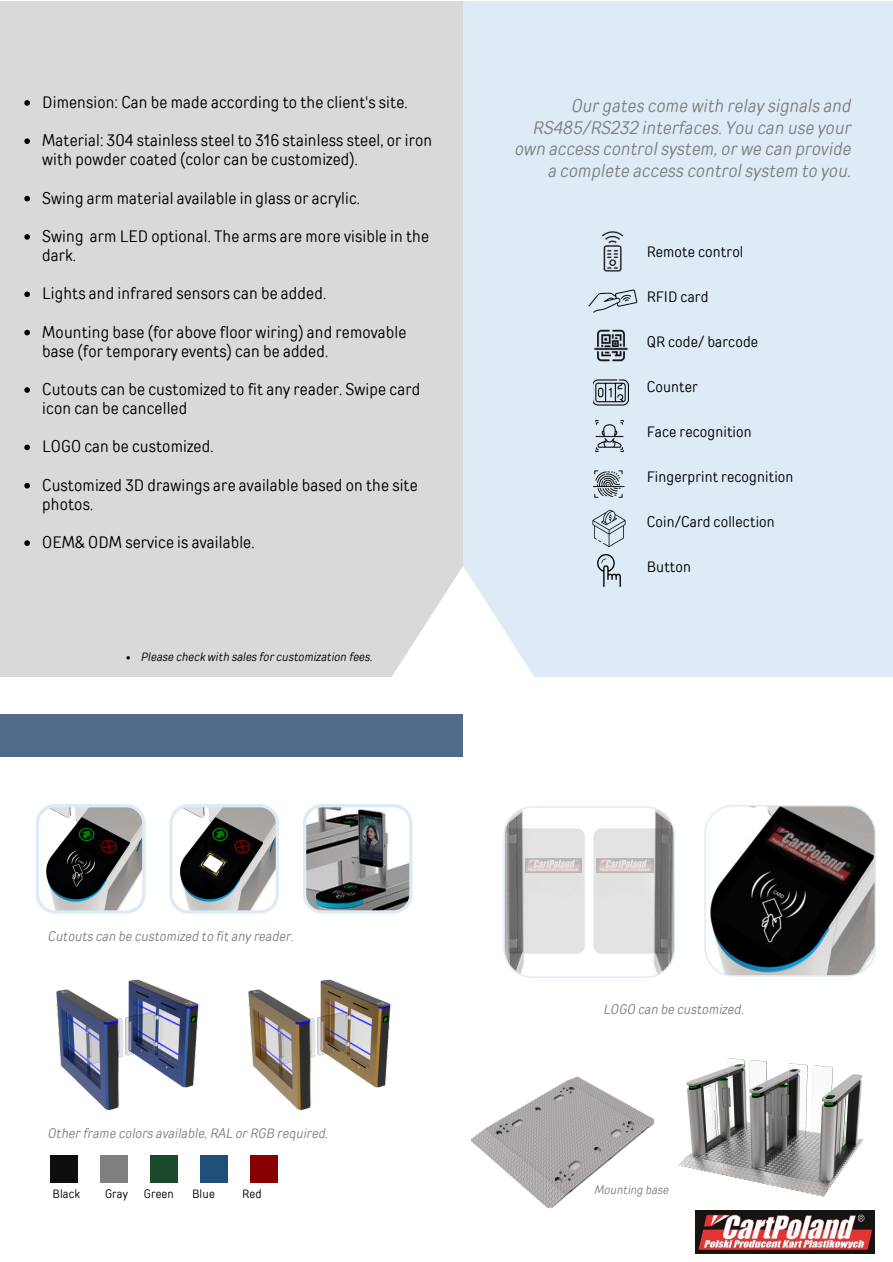
<style>
.page{position:relative;width:893px;height:1262px;background:#fff}
.page>*{position:absolute;margin:0;border:0;box-sizing:border-box;transform-origin:0 0}
.t1{font:italic 18px/21.3px "TT Rounds Condensed";letter-spacing:.01em;color:#808080;text-align:right}
.t2{font:16.5px/19.2px "TT Rounds Condensed";letter-spacing:.01em;color:#000}
.t3{font:15px "TT Rounds Condensed";letter-spacing:.01em;color:#000}
.t4{font:italic 13.5px "TT Rounds Condensed";letter-spacing:.01em;color:#808080}
.t5{font:italic 12px "TT Rounds Condensed";letter-spacing:.01em;color:#000}
.t6{font:12px "TT Rounds Condensed";letter-spacing:.01em;color:#000}
.t7{font:italic 12px "TT Rounds Condensed";letter-spacing:.01em;color:#808080}
</style>
<div class="page">
<div style="left:0;top:2px;width:463px;height:674px;background:#d9d9d9"></div>
<div style="left:463px;top:1px;width:429px;height:675px;background:#deebf7"></div>
<svg style="left:392px;top:566px;width:142px;height:110px"></svg>
<img style="left:627px;top:381px;width:1px;height:23px">
<svg style="left:24px;top:100px;width:6px;height:6px"></svg>
<svg style="left:24px;top:138px;width:6px;height:6px"></svg>
<svg style="left:24px;top:196px;width:6px;height:5px"></svg>
<svg style="left:24px;top:234px;width:6px;height:6px"></svg>
<svg style="left:24px;top:291px;width:6px;height:6px"></svg>
<svg style="left:24px;top:330px;width:6px;height:5px"></svg>
<svg style="left:24px;top:387px;width:6px;height:6px"></svg>
<svg style="left:24px;top:444px;width:6px;height:6px"></svg>
<svg style="left:24px;top:483px;width:6px;height:5px"></svg>
<svg style="left:24px;top:540px;width:6px;height:6px"></svg>
<div style="left:0;top:714px;width:462px;height:42px;background:#506a8a"></div>
<div style="left:50px;top:1155px;width:28px;height:27px;background:#0d0d0d"></div>
<div style="left:100px;top:1155px;width:28px;height:27px;background:#808080"></div>
<div style="left:150px;top:1155px;width:28px;height:27px;background:#1c492c"></div>
<div style="left:200px;top:1155px;width:27px;height:27px;background:#1f4e79"></div>
<div style="left:249px;top:1155px;width:28px;height:27px;background:#800"></div>
<svg style="left:36px;top:804px;width:109px;height:109px"></svg>
<svg style="left:169px;top:804px;width:110px;height:109px"></svg>
<img style="left:303px;top:804px;width:109px;height:109px">
<svg style="left:126px;top:656px;width:4px;height:3px"></svg>
<svg style="left:704px;top:805px;width:171px;height:171px"></svg>
<svg style="left:503px;top:806px;width:172px;height:171px"></svg>
<img style="left:525px;top:858px;width:56px;height:14px">
<img style="left:652px;top:858px;width:1px;height:14px">
<img style="left:678px;top:1058px;width:197px;height:164px">
<img style="left:593px;top:379px;width:34px;height:27px">
<img style="left:56px;top:979px;width:108px;height:132px">
<img style="left:471px;top:1076px;width:183px;height:133px">
<img style="left:592px;top:509px;width:34px;height:38px">
<img style="left:588px;top:289px;width:50px;height:24px">
<img style="left:596px;top:858px;width:56px;height:14px">
<img style="left:164px;top:979px;width:311px;height:159px">
<img style="left:593px;top:470px;width:31px;height:28px">
<img style="left:694px;top:1210px;width:180px;height:43px">
<img style="left:595px;top:420px;width:28px;height:31px">
<img style="left:601px;top:231px;width:23px;height:41px">
<img style="left:594px;top:329px;width:34px;height:33px">
<img style="left:764px;top:822px;width:91px;height:63px">
<img style="left:597px;top:554px;width:24px;height:32px">
<p class="t2" style="left:42px;top:93px;width:367px">Dimension: Can be made according to the client's site.</p>
<p class="t2" style="left:42px;top:131px;width:391px">Material: 304 stainless steel to 316 stainless steel, or iron with powder coated (color can be customized).</p>
<p class="t2" style="left:42px;top:188px;width:319px">Swing arm material available in glass or acrylic.</p>
<p class="t2" style="left:42px;top:226px;width:388px">Swing arm LED optional. The arms are more visible in the dark.</p>
<p class="t2" style="left:42px;top:284px;width:285px">Lights and infrared sensors can be added.</p>
<p class="t2" style="left:42px;top:322px;width:365px">Mounting base (for above floor wiring) and removable base (for temporary events) can be added.</p>
<p class="t2" style="left:42px;top:379px;width:379px">Cutouts can be customized to fit any reader. Swipe card icon can be cancelled</p>
<p class="t2" style="left:42px;top:437px;width:173px">LOGO can be customized.</p>
<p class="t2" style="left:42px;top:475px;width:377px">Customized 3D drawings are available based on the site photos.</p>
<p class="t2" style="left:42px;top:532px;width:214px">OEM&amp; ODM service is available.</p>
<p class="t5" style="left:141px;top:649px;width:233px">Please check with sales for customization fees.</p>
<p class="t1" style="left:515px;top:95px;width:338px">Our gates come with relay signals and RS485/RS232 interfaces. You can use your own access control system, or we can provide a complete access control system to you.</p>
<p class="t3" style="left:646px;top:243px;width:98px">Remote control</p>
<p class="t3" style="left:646px;top:288px;width:63px">RFID card</p>
<p class="t3" style="left:646px;top:333px;width:113px">QR code/ barcode</p>
<p class="t3" style="left:646px;top:378px;width:52px">Counter</p>
<p class="t3" style="left:646px;top:423px;width:106px">Face recognition</p>
<p class="t3" style="left:646px;top:468px;width:148px">Fingerprint recognition</p>
<p class="t3" style="left:646px;top:513px;width:129px">Coin/Card collection</p>
<p class="t3" style="left:646px;top:558px;width:46px">Button</p>
<p class="t4" style="left:48px;top:928px;width:247px">Cutouts can be customized to fit any reader.</p>
<p class="t4" style="left:48px;top:1124px;width:281px">Other frame colors available, RAL or RGB required.</p>
<p class="t6" style="left:53px;top:1185px;width:29px">Black</p>
<p class="t6" style="left:105px;top:1185px;width:24px">Gray</p>
<p class="t6" style="left:144px;top:1185px;width:32px">Green</p>
<p class="t6" style="left:192px;top:1185px;width:24px">Blue</p>
<p class="t6" style="left:242px;top:1185px;width:21px">Red</p>
<p class="t4" style="left:603px;top:1000px;width:142px">LOGO can be customized.</p>
<p class="t7" style="left:594px;top:1182px;width:76px">Mounting base</p>
</div>
